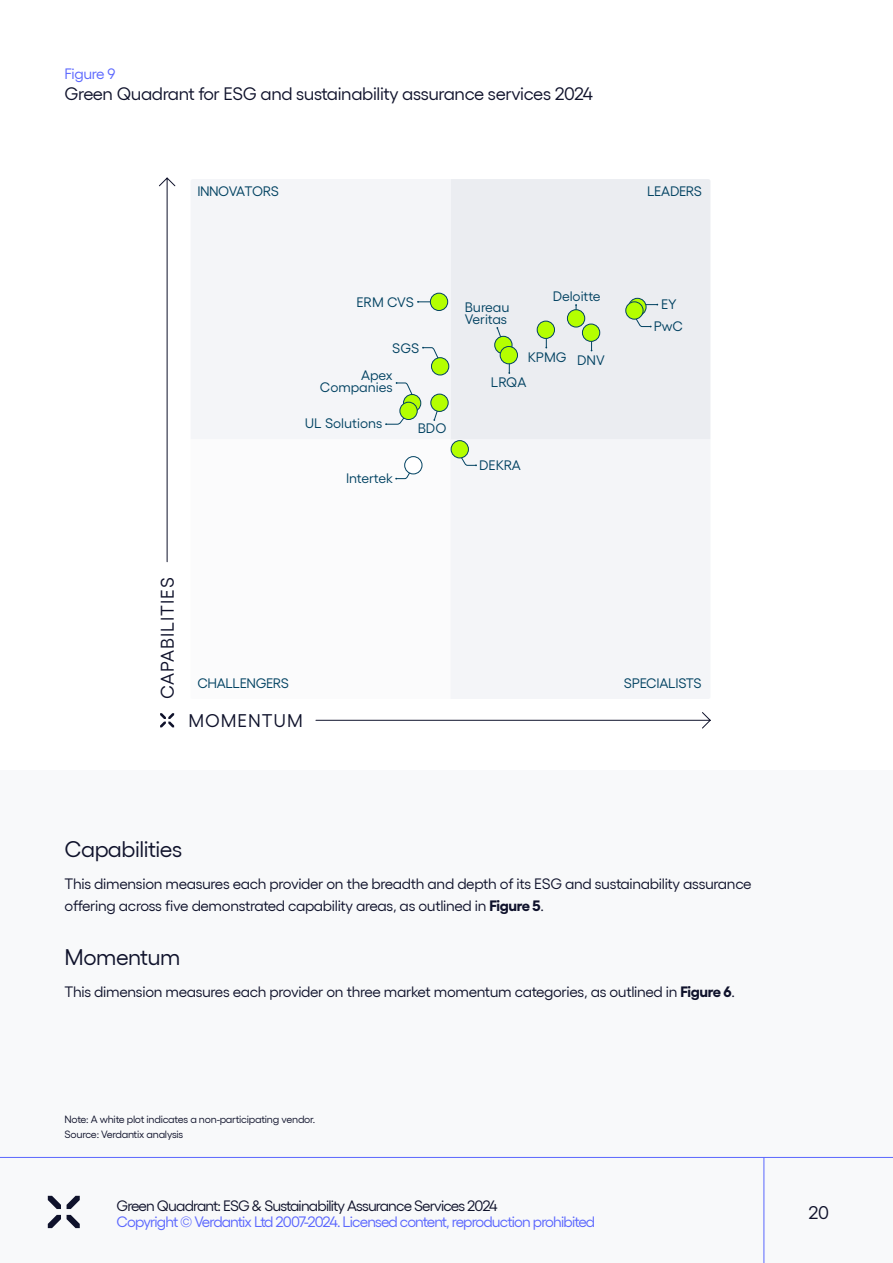
<style>
.page{position:relative;width:893px;height:1263px;background:#fff}
.page>*{position:absolute;margin:0;border:0;box-sizing:border-box;transform-origin:0 0}
.t1{font:22.5px "Gellix";letter-spacing:-.02em;color:#0f122b}
.t2{font:18.3px "Gellix";letter-spacing:.05em;color:#0f122b}
.t3{font:18px "Gellix";letter-spacing:-.02em;color:#0f122b}
.t4{font:15px/21.6px "Gellix";letter-spacing:-.02em;color:#0f122b}
.t5{font:15px "Gellix";letter-spacing:-.055em;color:#5a66fe}
.t6{font:15px "Gellix";letter-spacing:-.055em;color:#0f122b}
.t7{font:13.8px/12.3px "Gellix";letter-spacing:-.015em;color:#004161}
.t8{font:13.8px "Gellix";letter-spacing:-.045em;color:#004161}
.t9{font:10.5px/15px "Gellix";letter-spacing:-.02em;color:#0f122b}
.s1{font-weight:700}
</style>
<div class="page">
<svg style="left:159px;top:177px;width:552px;height:552px"></svg>
<svg style="left:433px;top:409px;width:10px;height:12px"></svg>
<svg style="left:646px;top:304px;width:12px;height:1px"></svg>
<svg style="left:629px;top:298px;width:17px;height:18px"></svg>
<div style="left:628px;top:298px;width:18px;height:18px;border:1px solid #004161;border-radius:50%"></div>
<div style="left:582px;top:324px;width:18px;height:17px;background:#b4ff00;border-radius:50%"></div>
<div style="left:582px;top:324px;width:18px;height:18px;border:1px solid #004161;border-radius:50%"></div>
<svg style="left:545px;top:339px;width:2px;height:9px"></svg>
<div style="left:537px;top:321px;width:17px;height:17px;background:#b4ff00;border-radius:50%"></div>
<div style="left:537px;top:321px;width:18px;height:18px;border:1px solid #004161;border-radius:50%"></div>
<svg style="left:632px;top:313px;width:20px;height:14px"></svg>
<svg style="left:496px;top:327px;width:14px;height:47px"></svg>
<div style="left:495px;top:336px;width:17px;height:18px;background:#b4ff00;border-radius:50%"></div>
<div style="left:494px;top:336px;width:18px;height:18px;border:1px solid #004161;border-radius:50%"></div>
<div style="left:626px;top:302px;width:17px;height:17px;background:#b4ff00;border-radius:50%"></div>
<div style="left:625px;top:301px;width:18px;height:19px;border:1px solid #004161;border-radius:50%"></div>
<svg style="left:458px;top:452px;width:19px;height:14px"></svg>
<div style="left:451px;top:441px;width:17px;height:17px;background:#b4ff00;border-radius:50%"></div>
<div style="left:451px;top:440px;width:18px;height:18px;border:1px solid #004161;border-radius:50%"></div>
<div style="left:567px;top:310px;width:18px;height:17px;background:#b4ff00;border-radius:50%"></div>
<div style="left:567px;top:309px;width:18px;height:18px;border:1px solid #004161;border-radius:50%"></div>
<div style="left:500px;top:346px;width:17px;height:18px;background:#b4ff00;border-radius:50%"></div>
<div style="left:500px;top:346px;width:18px;height:18px;border:1px solid #004161;border-radius:50%"></div>
<svg style="left:417px;top:301px;width:13px;height:2px"></svg>
<div style="left:430px;top:293px;width:18px;height:17px;background:#b4ff00;border-radius:50%"></div>
<div style="left:430px;top:293px;width:18px;height:18px;border:1px solid #004161;border-radius:50%"></div>
<svg style="left:395px;top:465px;width:20px;height:14px"></svg>
<div style="left:405px;top:457px;width:17px;height:17px;background:#fff;border-radius:50%"></div>
<div style="left:404px;top:456px;width:18px;height:18px;border:1px solid #004161;border-radius:50%"></div>
<svg style="left:385px;top:410px;width:25px;height:15px"></svg>
<svg style="left:396px;top:382px;width:19px;height:18px"></svg>
<svg style="left:403px;top:394px;width:18px;height:18px"></svg>
<div style="left:403px;top:394px;width:18px;height:18px;border:1px solid #004161;border-radius:50%"></div>
<svg style="left:422px;top:347px;width:20px;height:17px"></svg>
<div style="left:431px;top:358px;width:18px;height:17px;background:#b4ff00;border-radius:50%"></div>
<div style="left:431px;top:357px;width:18px;height:18px;border:1px solid #004161;border-radius:50%"></div>
<div style="left:431px;top:394px;width:17px;height:17px;background:#b4ff00;border-radius:50%"></div>
<div style="left:430px;top:394px;width:19px;height:18px;border:1px solid #004161;border-radius:50%"></div>
<div style="left:400px;top:402px;width:17px;height:17px;background:#b4ff00;border-radius:50%"></div>
<div style="left:399px;top:402px;width:19px;height:18px;border:1px solid #004161;border-radius:50%"></div>
<div style="left:0;top:770px;width:893px;height:493px;background:#f8f9fa"></div>
<svg style="left:48px;top:1196px;width:13px;height:13px"></svg>
<svg style="left:48px;top:1215px;width:13px;height:13px"></svg>
<svg style="left:67px;top:1196px;width:13px;height:13px"></svg>
<svg style="left:67px;top:1215px;width:13px;height:13px"></svg>
<hr style="left:0;top:1157px;width:893px;height:1px;background:#5a66fe">
<hr style="left:763px;top:1157px;width:1px;height:106px;background:#5a66fe">
<p class="t5" style="left:65px;top:62px;width:53px">Figure 9</p>
<p class="t3" style="left:65px;top:80px;width:530px">Green Quadrant for ESG and sustainability assurance services 2024</p>
<p class="t8" style="left:197px;top:181px;width:83px">INNOVATORS</p>
<p class="t7" style="left:647px;top:184px;width:56px">LEADERS</p>
<p class="t7" style="left:356px;top:295px;width:59px">ERM CVS</p>
<p class="t7" style="left:392px;top:341px;width:29px">SGS</p>
<p class="t7" style="left:320px;top:368px;width:74px;text-align:right">Apex<br>Companies</p>
<p class="t7" style="left:305px;top:416px;width:79px">UL Solutions</p>
<p class="t7" style="left:346px;top:470px;width:48px">Intertek</p>
<p class="t7" style="left:418px;top:421px;width:30px">BDO</p>
<p class="t7" style="left:465px;top:299px;width:46px">Bureau<br>Veritas</p>
<p class="t7" style="left:553px;top:289px;width:49px">Deloitte</p>
<p class="t7" style="left:528px;top:349px;width:78px">KPMG DNV</p>
<p class="t7" style="left:491px;top:375px;width:37px">LRQA</p>
<p class="t7" style="left:479px;top:458px;width:43px">DEKRA</p>
<p class="t7" style="left:661px;top:297px;width:17px">EY</p>
<p class="t7" style="left:654px;top:319px;width:31px">PwC</p>
<p class="t2" style="left:153px;top:699px;width:124px;rotate:-90deg">CAPABILITIES</p>
<p class="t7" style="left:197px;top:676px;width:93px">CHALLENGERS</p>
<p class="t7" style="left:624px;top:676px;width:79px">SPECIALISTS</p>
<p class="t2" style="left:188px;top:707px;width:116px">MOMENTUM</p>
<h1 class="t1" style="left:65px;top:831px;width:119px">Capabilities</h1>
<p class="t4" style="left:65px;top:871px;width:689px">This dimension measures each provider on the breadth and depth of its ESG and sustainability assurance offering across five demonstrated capability areas, as outlined in <span class="s1">Figure 5</span>.</p>
<h1 class="t1" style="left:65px;top:939px;width:118px">Momentum</h1>
<p class="t4" style="left:65px;top:979px;width:672px">This dimension measures each provider on three market momentum categories, as outlined in <span class="s1">Figure 6</span>.</p>
<p class="t9" style="left:65px;top:1110px;width:252px">Note: A white plot indicates a non-participating vendor.<br>Source: Verdantix analysis</p>
<p class="t6" style="left:117px;top:1194px;width:383px">Green Quadrant: ESG &amp; Sustainability Assurance Services 2024</p>
<p class="t2" style="left:808px;top:1199px;width:22px">20</p>
<p class="t5" style="left:117px;top:1210px;width:480px">Copyright © Verdantix Ltd 2007-2024. Licensed content, reproduction prohibited</p>
</div>
